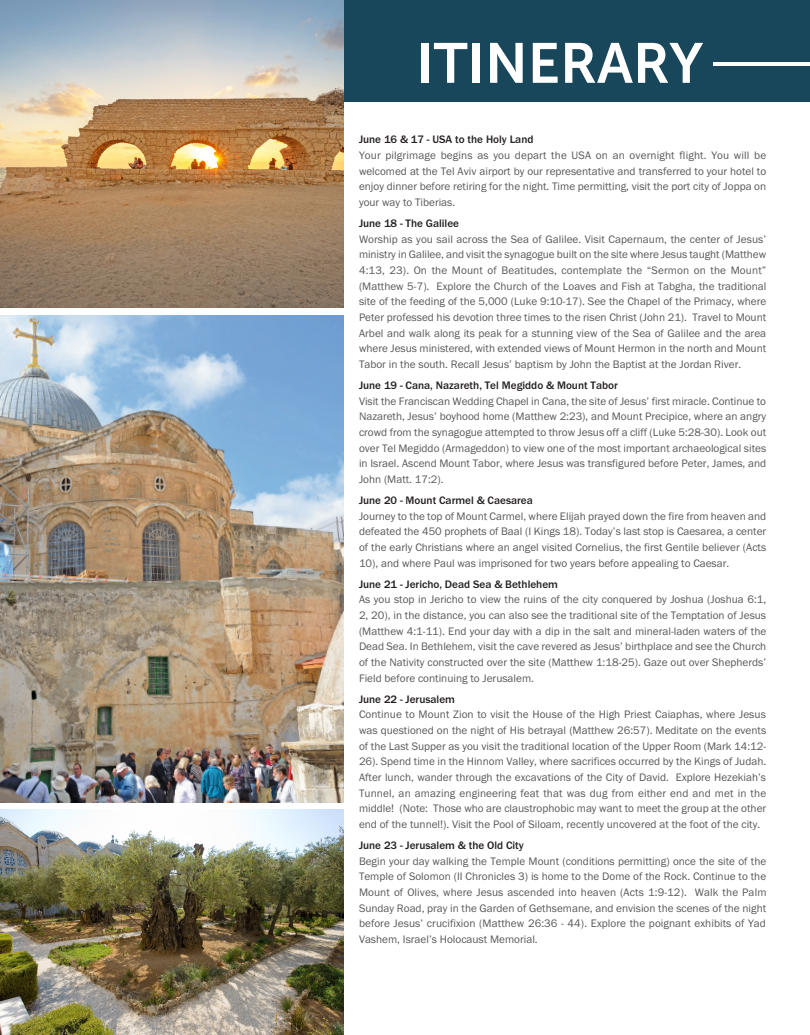
<style>
.page{position:relative;width:810px;height:1035px;background:#fff}
.page>*{position:absolute;margin:0;border:0;box-sizing:border-box;transform-origin:0 0}
.t1{font:56.25px "Museo Sans 700";color:#fff}
.t2{font:11.25px/15.6px "Franklin Gothic URW Boo";color:#57585a;text-align:justify}
.t3{font:500 11.25px "Franklin Gothic URW";color:#231f20}
</style>
<div class="page">
<img style="left:0;top:810px;width:344px;height:225px">
<img style="left:0;top:315px;width:344px;height:487px">
<div style="left:0;top:0;width:810px;height:102px;background:#18465a"></div>
<img style="left:0;top:0;width:344px;height:308px">
<hr style="left:714px;top:63px;width:96px;height:3px;background:#fff">
<h1 class="t1" style="left:416px;top:32px;width:288px">ITINERARY</h1>
<p class="t3" style="left:359px;top:133px;width:176px">June 16 &amp; 17 - USA to the Holy Land</p>
<p class="t2" style="left:359px;top:147px;width:409px">Your pilgrimage begins as you depart the USA on an overnight flight. You will be welcomed at the Tel Aviv airport by our representative and transferred to your hotel to enjoy dinner before retiring for the night. Time permitting, visit the port city of Joppa on your way to Tiberias.</p>
<p class="t3" style="left:359px;top:216px;width:102px">June 18 - The Galilee</p>
<p class="t2" style="left:359px;top:231px;width:409px">Worship as you sail across the Sea of Galilee. Visit Capernaum, the center of Jesus’ ministry in Galilee, and visit the synagogue built on the site where Jesus taught (Matthew 4:13, 23). On the Mount of Beatitudes, contemplate the “Sermon on the Mount” (Matthew 5-7). Explore the Church of the Loaves and Fish at Tabgha, the traditional site of the feeding of the 5,000 (Luke 9:10-17). See the Chapel of the Primacy, where Peter professed his devotion three times to the risen Christ (John 21). Travel to Mount Arbel and walk along its peak for a stunning view of the Sea of Galilee and the area where Jesus ministered, with extended views of Mount Hermon in the north and Mount Tabor in the south. Recall Jesus’ baptism by John the Baptist at the Jordan River.</p>
<p class="t3" style="left:359px;top:378px;width:260px">June 19 - Cana, Nazareth, Tel Megiddo &amp; Mount Tabor</p>
<p class="t2" style="left:359px;top:393px;width:409px">Visit the Franciscan Wedding Chapel in Cana, the site of Jesus’ first miracle. Continue to Nazareth, Jesus’ boyhood home (Matthew 2:23), and Mount Precipice, where an angry crowd from the synagogue attempted to throw Jesus off a cliff (Luke 5:28-30). Look out over Tel Megiddo (Armageddon) to view one of the most important archaeological sites in Israel. Ascend Mount Tabor, where Jesus was transfigured before Peter, James, and John (Matt. 17:2).</p>
<p class="t3" style="left:359px;top:493px;width:175px">June 20 - Mount Carmel &amp; Caesarea</p>
<p class="t2" style="left:359px;top:508px;width:409px">Journey to the top of Mount Carmel, where Elijah prayed down the fire from heaven and defeated the 450 prophets of Baal (I Kings 18). Today’s last stop is Caesarea, a center of the early Christians where an angel visited Cornelius, the first Gentile believer (Acts 10), and where Paul was imprisoned for two years before appealing to Caesar.</p>
<p class="t3" style="left:359px;top:577px;width:201px">June 21 - Jericho, Dead Sea &amp; Bethlehem</p>
<p class="t2" style="left:359px;top:592px;width:409px">As you stop in Jericho to view the ruins of the city conquered by Joshua (Joshua 6:1, 2, 20), in the distance, you can also see the traditional site of the Temptation of Jesus (Matthew 4:1-11). End your day with a dip in the salt and mineral-laden waters of the Dead Sea. In Bethlehem, visit the cave revered as Jesus’ birthplace and see the Church of the Nativity constructed over the site (Matthew 1:18-25). Gaze out over Shepherds’ Field before continuing to Jerusalem.</p>
<p class="t3" style="left:359px;top:692px;width:98px">June 22 - Jerusalem</p>
<p class="t2" style="left:359px;top:707px;width:409px">Continue to Mount Zion to visit the House of the High Priest Caiaphas, where Jesus was questioned on the night of His betrayal (Matthew 26:57). Meditate on the events of the Last Supper as you visit the traditional location of the Upper Room (Mark 14:12- 26). Spend time in the Hinnom Valley, where sacrifices occurred by the Kings of Judah.<br>After lunch, wander through the excavations of the City of David. Explore Hezekiah’s Tunnel, an amazing engineering feat that was dug from either end and met in the middle! (Note: Those who are claustrophobic may want to meet the group at the other end of the tunnel!). Visit the Pool of Siloam, recently uncovered at the foot of the city.</p>
<p class="t3" style="left:359px;top:838px;width:166px">June 23 - Jerusalem &amp; the Old City</p>
<p class="t2" style="left:359px;top:853px;width:409px">Begin your day walking the Temple Mount (conditions permitting) once the site of the Temple of Solomon (II Chronicles 3) is home to the Dome of the Rock. Continue to the Mount of Olives, where Jesus ascended into heaven (Acts 1:9-12). Walk the Palm Sunday Road, pray in the Garden of Gethsemane, and envision the scenes of the night before Jesus’ crucifixion (Matthew 26:36 - 44). Explore the poignant exhibits of Yad Vashem, Israel’s Holocaust Memorial.</p>
</div>
